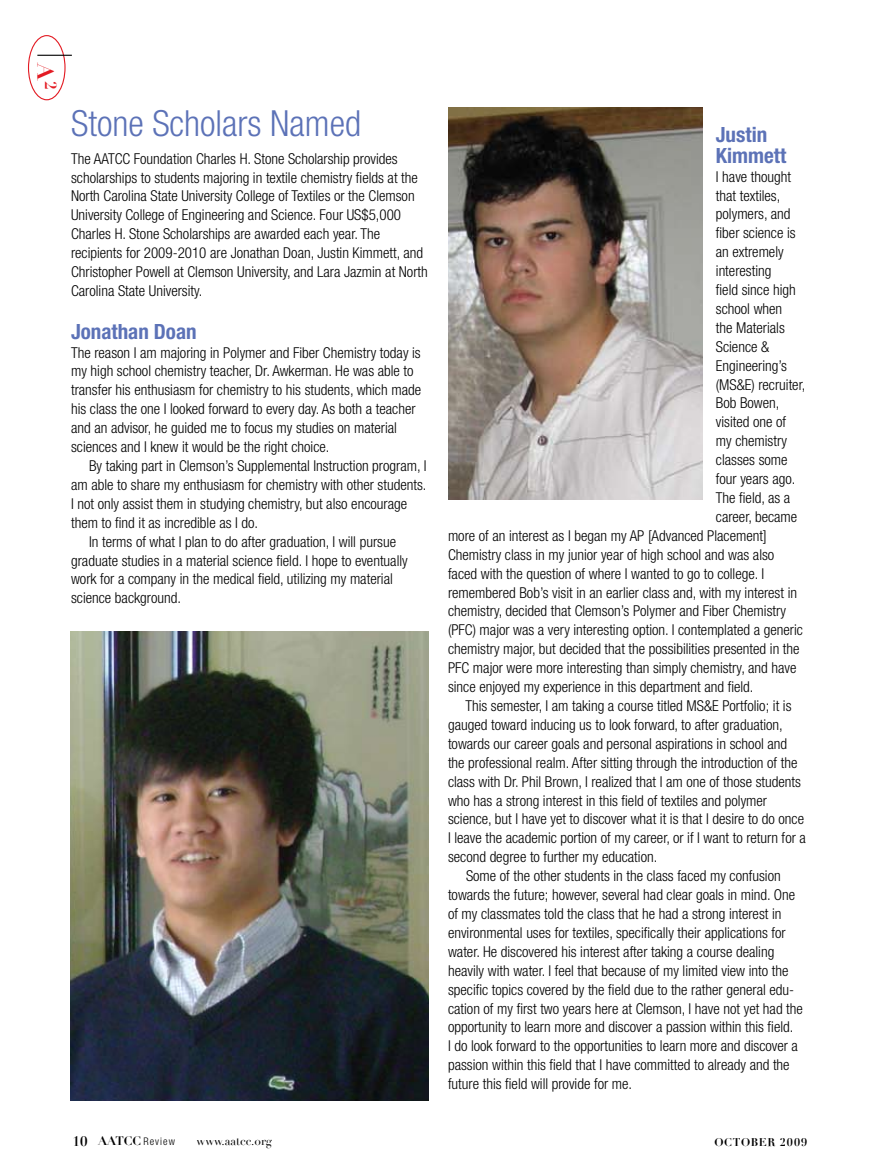
<style>
.page{position:relative;width:878px;height:1175px;background:#fff}
.page>*{position:absolute;margin:0;border:0;box-sizing:border-box;transform-origin:0 0}
.t1{font:300 condensed 36px "Helvetica Neue";color:#5c72b7}
.t2{font:700 22.5px "Didot";color:#e31b23}
.t3{font:700 condensed 21px/21px "Helvetica Neue";color:#5c72b7}
.t4{font:300 condensed 15px/18.9px "Helvetica Neue";color:#000}
.t5{font:700 12px "Didot";color:#000}
.t6{font:11.85px "Didot";color:#000}
.t7{font:700 10.95px "Didot";letter-spacing:.07em;color:#000}
.t8{font:300 condensed 10.5px "Helvetica Neue";letter-spacing:.1em;color:#000}
.s1{font-size:13.5px}
</style>
<div class="page">
<div style="left:28px;top:35px;width:38px;height:65px;border:1px solid #e31b23;border-radius:50%"></div>
<hr style="left:37px;top:55px;width:35px;height:1px;background:#000">
<img style="left:70px;top:631px;width:358px;height:469px">
<img style="left:448px;top:107px;width:254px;height:393px">
<h2 class="t2" style="left:59px;top:63px;width:28px;rotate:90deg">A<sup>2</sup></h2>
<h1 class="t1" style="left:71px;top:102px;width:291px">Stone Scholars Named</h1>
<p class="t4" style="left:71px;top:149px;width:358px">The AATCC Foundation Charles H. Stone Scholarship provides scholarships to students majoring in textile chemistry fields at the North Carolina State University College of Textiles or the Clemson University College of Engineering and Science. Four US$5,000<br>Charles H. Stone Scholarships are awarded each year. The recipients for 2009-2010 are Jonathan Doan, Justin Kimmett, and Christopher Powell at Clemson University, and Lara Jazmin at North Carolina State University.</p>
<h3 class="t3" style="left:71px;top:320px;width:127px">Jonathan Doan</h3>
<p class="t4" style="left:71px;top:343px;width:351px">The reason I am majoring in Polymer and Fiber Chemistry today is my high school chemistry teacher, Dr. Awkerman. He was able to transfer his enthusiasm for chemistry to his students, which made his class the one I looked forward to every day. As both a teacher and an advisor, he guided me to focus my studies on material sciences and I knew it would be the right choice.</p>
<p class="t4" style="left:89px;top:456px;width:339px">By taking part in Clemson’s Supplemental Instruction program, I</p>
<p class="t4" style="left:71px;top:475px;width:357px">am able to share my enthusiasm for chemistry with other students.</p>
<p class="t4" style="left:71px;top:494px;width:337px">I not only assist them in studying chemistry, but also encourage</p>
<p class="t4" style="left:71px;top:513px;width:189px">them to find it as incredible as I do.</p>
<p class="t4" style="left:89px;top:532px;width:308px">In terms of what I plan to do after graduation, I will pursue</p>
<p class="t4" style="left:71px;top:550px;width:338px">graduate studies in a material science field. I hope to eventually</p>
<p class="t4" style="left:71px;top:569px;width:323px">work for a company in the medical field, utilizing my material</p>
<p class="t4" style="left:71px;top:588px;width:111px">science background.</p>
<h3 class="t3" style="left:716px;top:123px;width:72px">Justin<br>Kimmett</h3>
<p class="t4" style="left:716px;top:167px;width:77px">I have thought</p>
<p class="t4" style="left:716px;top:186px;width:66px">that textiles,</p>
<p class="t4" style="left:716px;top:204px;width:76px">polymers, and</p>
<p class="t4" style="left:716px;top:223px;width:81px">fiber science is</p>
<p class="t4" style="left:716px;top:242px;width:69px">an extremely</p>
<p class="t4" style="left:716px;top:261px;width:57px">interesting</p>
<p class="t4" style="left:716px;top:280px;width:81px">field since high</p>
<p class="t4" style="left:716px;top:299px;width:68px">school when</p>
<p class="t4" style="left:716px;top:318px;width:70px">the Materials</p>
<p class="t4" style="left:716px;top:337px;width:55px">Science &amp;</p>
<p class="t4" style="left:716px;top:356px;width:73px">Engineering’s</p>
<p class="t4" style="left:716px;top:375px;width:91px">(MS&amp;E) recruiter,</p>
<p class="t4" style="left:716px;top:393px;width:65px">Bob Bowen,</p>
<p class="t4" style="left:716px;top:412px;width:72px">visited one of</p>
<p class="t4" style="left:716px;top:431px;width:73px">my chemistry</p>
<p class="t4" style="left:716px;top:450px;width:73px">classes some</p>
<p class="t4" style="left:716px;top:469px;width:81px">four years ago.</p>
<p class="t4" style="left:716px;top:488px;width:76px">The field, as a</p>
<p class="t4" style="left:716px;top:507px;width:83px">career, became</p>
<p class="t4" style="left:448px;top:526px;width:320px">more of an interest as I began my AP [Advanced Placement]</p>
<p class="t4" style="left:448px;top:545px;width:328px">Chemistry class in my junior year of high school and was also</p>
<p class="t4" style="left:448px;top:564px;width:318px">faced with the question of where I wanted to go to college. I</p>
<p class="t4" style="left:448px;top:582px;width:350px">remembered Bob’s visit in an earlier class and, with my interest in</p>
<p class="t4" style="left:448px;top:601px;width:339px">chemistry, decided that Clemson’s Polymer and Fiber Chemistry</p>
<p class="t4" style="left:448px;top:620px;width:356px">(PFC) major was a very interesting option. I contemplated a generic</p>
<p class="t4" style="left:448px;top:639px;width:353px">chemistry major, but decided that the possibilities presented in the</p>
<p class="t4" style="left:448px;top:658px;width:350px">PFC major were more interesting than simply chemistry, and have</p>
<p class="t4" style="left:448px;top:677px;width:307px">since enjoyed my experience in this department and field.</p>
<p class="t4" style="left:465px;top:696px;width:327px">This semester, I am taking a course titled MS&amp;E Portfolio; it is</p>
<p class="t4" style="left:448px;top:715px;width:336px">gauged toward inducing us to look forward, to after graduation,</p>
<p class="t4" style="left:448px;top:734px;width:340px">towards our career goals and personal aspirations in school and</p>
<p class="t4" style="left:448px;top:753px;width:351px">the professional realm. After sitting through the introduction of the</p>
<p class="t4" style="left:448px;top:771px;width:354px">class with Dr. Phil Brown, I realized that I am one of those students</p>
<p class="t4" style="left:448px;top:790px;width:320px">who has a strong interest in this field of textiles and polymer</p>
<p class="t4" style="left:448px;top:809px;width:357px">science, but I have yet to discover what it is that I desire to do once</p>
<p class="t4" style="left:448px;top:828px;width:359px">I leave the academic portion of my career, or if I want to return for a</p>
<p class="t4" style="left:448px;top:847px;width:211px">second degree to further my education.</p>
<p class="t4" style="left:466px;top:866px;width:316px">Some of the other students in the class faced my confusion</p>
<p class="t4" style="left:448px;top:885px;width:348px">towards the future; however, several had clear goals in mind. One</p>
<p class="t4" style="left:448px;top:904px;width:335px">of my classmates told the class that he had a strong interest in</p>
<p class="t4" style="left:448px;top:923px;width:339px">environmental uses for textiles, specifically their applications for</p>
<p class="t4" style="left:448px;top:942px;width:328px">water. He discovered his interest after taking a course dealing</p>
<p class="t4" style="left:448px;top:960px;width:342px">heavily with water. I feel that because of my limited view into the</p>
<p class="t4" style="left:448px;top:979px;width:347px">specific topics covered by the field due to the rather general edu-</p>
<p class="t4" style="left:448px;top:998px;width:356px">cation of my first two years here at Clemson, I have not yet had the</p>
<p class="t4" style="left:448px;top:1017px;width:347px">opportunity to learn more and discover a passion within this field.</p>
<p class="t4" style="left:448px;top:1036px;width:351px">I do look forward to the opportunities to learn more and discover a</p>
<p class="t4" style="left:448px;top:1055px;width:343px">passion within this field that I have committed to already and the</p>
<p class="t4" style="left:448px;top:1074px;width:186px">future this field will provide for me.</p>
<p class="t5" style="left:72px;top:1133px;width:53px"><span class="s1">10</span> AATCC</p>
<p class="t8" style="left:143px;top:1135px;width:33px">Review</p>
<p class="t6" style="left:196px;top:1134px;width:77px">www.aatcc.org</p>
<p class="t7" style="left:714px;top:1135px;width:94px">OCTOBER 2009</p>
</div>
